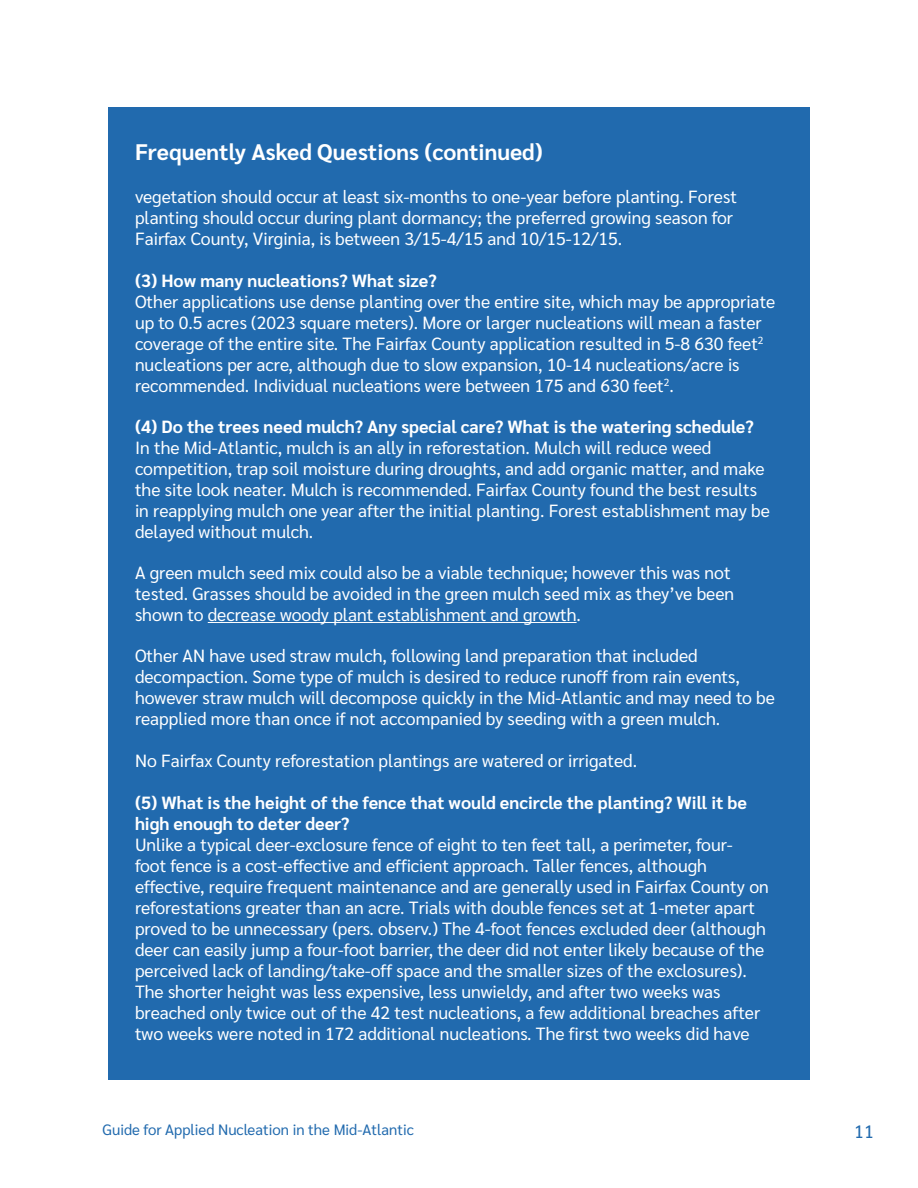
<style>
.page{position:relative;width:918px;height:1188px;background:#fff}
.page>*{position:absolute;margin:0;border:0;box-sizing:border-box;transform-origin:0 0}
.t1{font:700 22.5px "Sarabun";color:#fff}
.t2{font:18px "Sarabun";color:#216aae}
.Paragraph_text{font:17.7px/21px "Sarabun";color:#fff}
.Paragraph_text-2{font:700 17.7px/21px "Sarabun";color:#fff}
.t3{font:15px "Sarabun";color:#216aae}
</style>
<div class="page">
<div style="left:108px;top:108px;width:702px;height:972px;background:#216aae"></div>
<hr style="left:208px;top:622px;width:369px;height:1px;background:#fff">
<p class="t1" style="left:135px;top:140px;width:409px">Frequently Asked Questions (continued)</p>
<p class="Paragraph_text" style="left:135px;top:187px;width:604px">vegetation should occur at least six-months to one-year before planting. Forest planting should occur during plant dormancy; the preferred growing season for<br>Fairfax County, Virginia, is between 3/15-4/15 and 10/15-12/15.</p>
<p class="Paragraph_text-2" style="left:135px;top:270px;width:303px">(3) How many nucleations? What size?</p>
<p class="Paragraph_text" style="left:135px;top:291px;width:642px">Other applications use dense planting over the entire site, which may be appropriate up to 0.5 acres (2023 square meters). More or larger nucleations will mean a faster coverage of the entire site. The Fairfax County application resulted in 5-8 630 feet<sup>2 </sup>nucleations per acre, although due to slow expansion, 10-14 nucleations/acre is recommended. Individual nucleations were between 175 and 630 feet<sup>2</sup>.</p>
<p class="Paragraph_text-2" style="left:135px;top:416px;width:620px">(4) Do the trees need mulch? Any special care? What is the watering schedule?</p>
<p class="Paragraph_text" style="left:135px;top:437px;width:636px">In the Mid-Atlantic, mulch is an ally in reforestation. Mulch will reduce weed competition, trap soil moisture during droughts, and add organic matter, and make the site look neater. Mulch is recommended. Fairfax County found the best results in reapplying mulch one year after the initial planting. Forest establishment may be delayed without mulch.</p>
<p class="Paragraph_text" style="left:135px;top:563px;width:601px">A green mulch seed mix could also be a viable technique; however this was not tested. Grasses should be avoided in the green mulch seed mix as they’ve been shown to decrease woody plant establishment and growth.</p>
<p class="Paragraph_text" style="left:135px;top:646px;width:641px">Other AN have used straw mulch, following land preparation that included decompaction. Some type of mulch is desired to reduce runoff from rain events, however straw mulch will decompose quickly in the Mid-Atlantic and may need to be reapplied more than once if not accompanied by seeding with a green mulch.</p>
<p class="Paragraph_text" style="left:135px;top:750px;width:504px">No Fairfax County reforestation plantings are watered or irrigated.</p>
<p class="Paragraph_text-2" style="left:135px;top:792px;width:613px">(5) What is the height of the fence that would encircle the planting? Will it be high enough to deter deer?</p>
<p class="Paragraph_text" style="left:135px;top:834px;width:635px">Unlike a typical deer-exclosure fence of eight to ten feet tall, a perimeter, four-<br>foot fence is a cost-effective and efficient approach. Taller fences, although effective, require frequent maintenance and are generally used in Fairfax County on reforestations greater than an acre. Trials with double fences set at 1-meter apart proved to be unnecessary (pers. observ.) The 4-foot fences excluded deer (although deer can easily jump a four-foot barrier, the deer did not enter likely because of the perceived lack of landing/take-off space and the smaller sizes of the exclosures).<br>The shorter height was less expensive, less unwieldy, and after two weeks was breached only twice out of the 42 test nucleations, a few additional breaches after two weeks were noted in 172 additional nucleations. The first two weeks did have</p>
<p class="t3" style="left:103px;top:1121px;width:313px">Guide for Applied Nucleation in the Mid-Atlantic</p>
<p class="t2" style="left:854px;top:1121px;width:21px">11</p>
</div>
